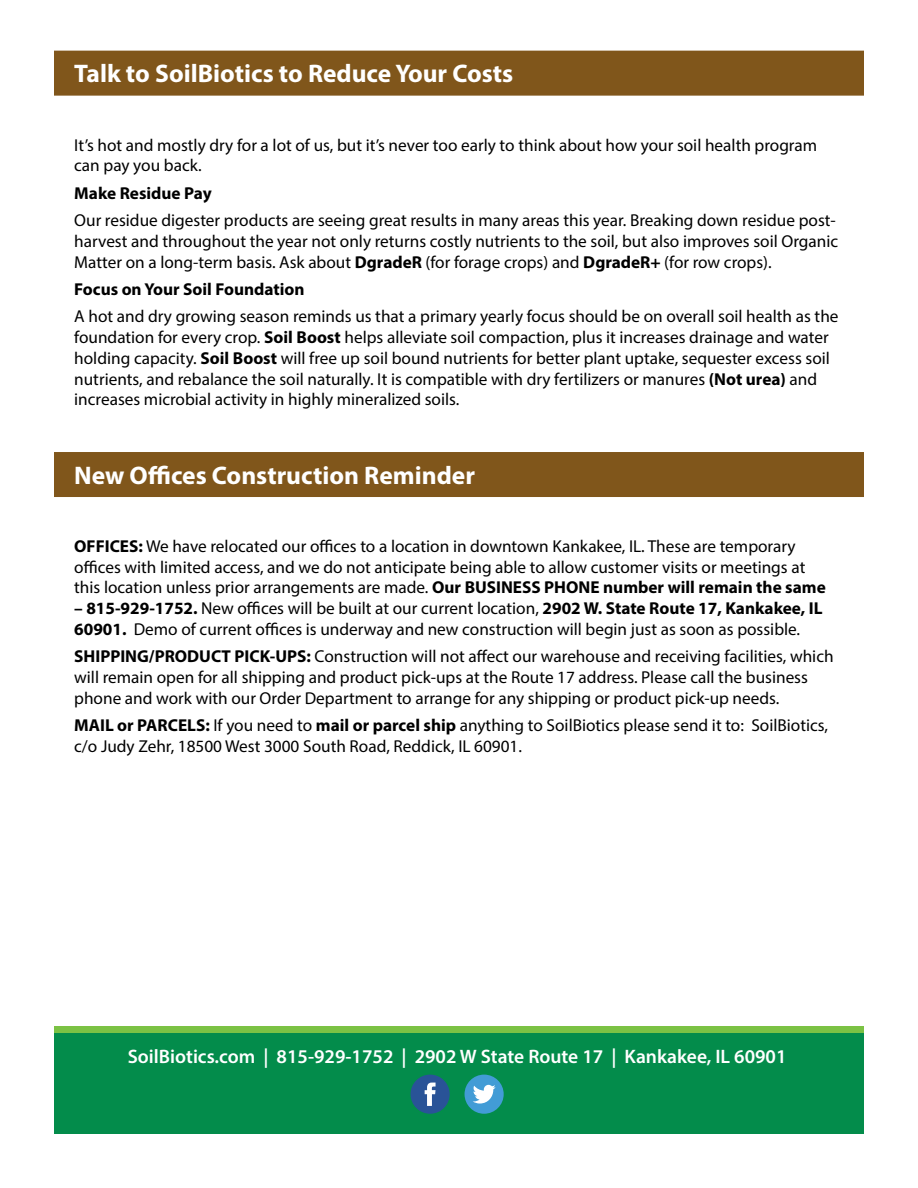
<style>
.page{position:relative;width:918px;height:1188px;background:#fff}
.page>*{position:absolute;margin:0;border:0;box-sizing:border-box;transform-origin:0 0}
.t1{font:700 25.5px "Myriad Pro";color:#fff}
.t2{font:600 19.5px "Myriad Pro";color:#fff}
.t3{font:17.25px/20.7px "Myriad Pro";color:#000}
.t4{font:700 17.25px "Myriad Pro";color:#000}
.s1{font-weight:700}
</style>
<div class="page">
<div style="left:54px;top:1033px;width:810px;height:101px;background:#038c4b"></div>
<div style="left:54px;top:1026px;width:810px;height:7px;background:#7bc244"></div>
<div style="left:411px;top:1075px;width:39px;height:39px;background:#295397;border-radius:50%"></div>
<svg style="left:425px;top:1083px;width:11px;height:23px"></svg>
<div style="left:465px;top:1075px;width:39px;height:39px;background:#429cd6;border-radius:50%"></div>
<svg style="left:473px;top:1085px;width:23px;height:19px"></svg>
<div style="left:54px;top:51px;width:810px;height:45px;background:#80561b"></div>
<div style="left:54px;top:452px;width:810px;height:45px;background:#80561b"></div>
<h1 class="t1" style="left:74px;top:57px;width:441px">Talk to SoilBiotics to Reduce Your Costs</h1>
<p class="t3" style="left:74px;top:134px;width:744px">It’s hot and mostly dry for a lot of us, but it’s never too early to think about how your soil health program can pay you back.</p>
<p class="t4" style="left:74px;top:182px;width:139px">Make Residue Pay</p>
<p class="t3" style="left:74px;top:210px;width:765px">Our residue digester products are seeing great results in many areas this year. Breaking down residue post&shy;harvest and throughout the year not only returns costly nutrients to the soil, but also improves soil Organic<br>Matter on a long-term basis. Ask about <span class="s1">DgradeR</span> (for forage crops) and <span class="s1">DgradeR+</span> (for row crops).</p>
<p class="t4" style="left:74px;top:278px;width:232px">Focus on Your Soil Foundation</p>
<p class="t3" style="left:74px;top:306px;width:766px">A hot and dry growing season reminds us that a primary yearly focus should be on overall soil health as the foundation for every crop. <span class="s1">Soil Boost</span> helps alleviate soil compaction, plus it increases drainage and water holding capacity. <span class="s1">Soil Boost</span> will free up soil bound nutrients for better plant uptake, sequester excess soil nutrients, and rebalance the soil naturally. It is compatible with dry fertilizers or manures <span class="s1">(Not urea)</span> and increases microbial activity in highly mineralized soils.</p>
<h1 class="t1" style="left:74px;top:458px;width:402px">New Offices Construction Reminder</h1>
<p class="t3" style="left:74px;top:536px;width:753px"><span class="s1">OFFICES:</span> We have relocated our offices to a location in downtown Kankakee, IL. These are temporary offices with limited access, and we do not anticipate being able to allow customer visits or meetings at this location unless prior arrangements are made. <span class="s1">Our BUSINESS PHONE number will remain the same</span></p>
<p class="t3" style="left:74px;top:598px;width:750px"><span class="s1">– 815-929-1752.</span> New offices will be built at our current location, <span class="s1">2902 W. State Route 17, Kankakee, IL<br>60901.</span> Demo of current offices is underway and new construction will begin just as soon as possible.</p>
<p class="t3" style="left:74px;top:646px;width:761px"><span class="s1">SHIPPING/PRODUCT PICK-UPS:</span> Construction will not affect our warehouse and receiving facilities, which will remain open for all shipping and product pick-ups at the Route 17 address. Please call the business phone and work with our Order Department to arrange for any shipping or product pick-up needs.</p>
<p class="t3" style="left:74px;top:715px;width:755px"><span class="s1">MAIL or PARCELS:</span> If you need to <span class="s1">mail or parcel ship</span> anything to SoilBiotics please send it to: SoilBiotics, c/o Judy Zehr, 18500 West 3000 South Road, Reddick, IL 60901.</p>
<p class="t2" style="left:128px;top:1044px;width:660px">SoilBiotics.com | 815-929-1752 | 2902 W State Route 17 | Kankakee, IL 60901</p>
</div>
